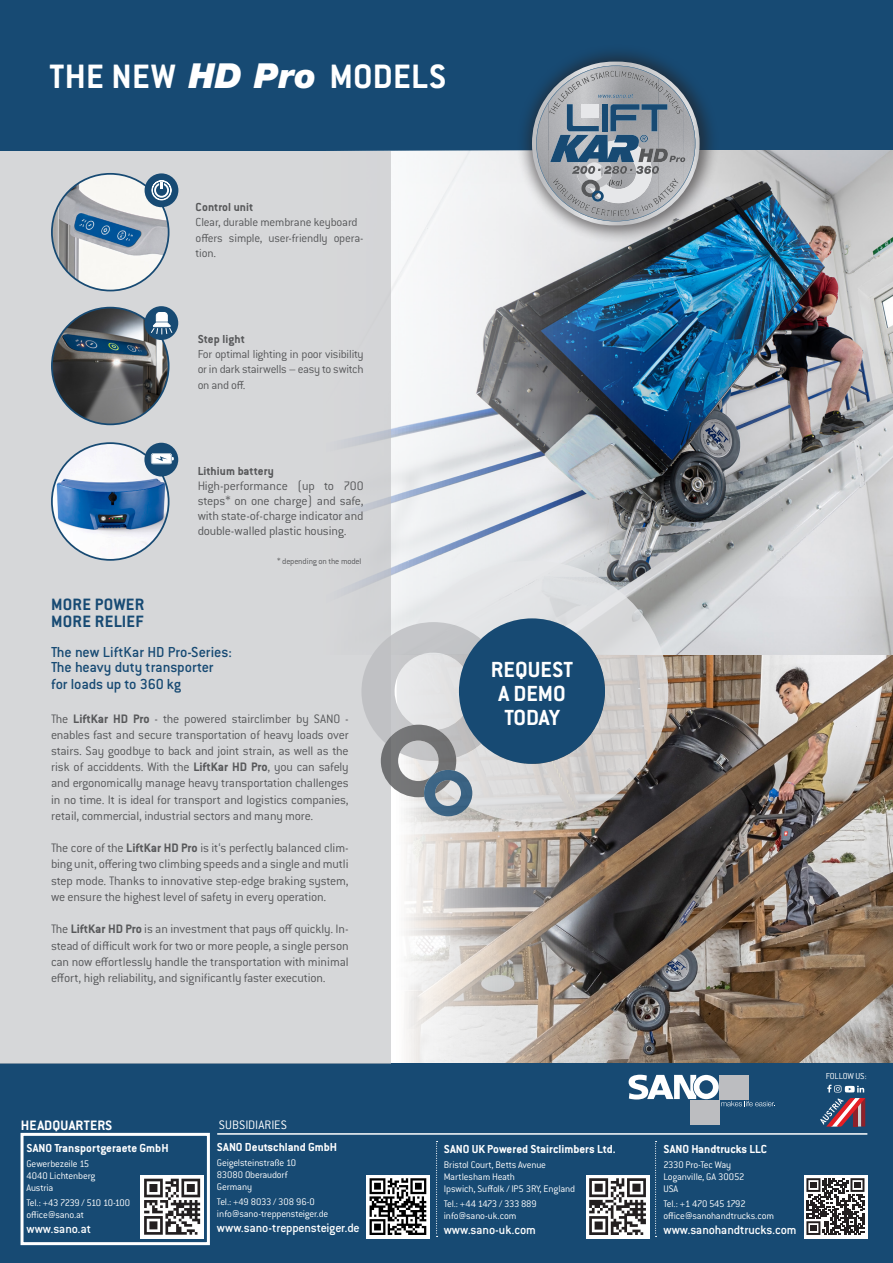
<style>
.page{position:relative;width:893px;height:1263px;background:#fff}
.page>*{position:absolute;margin:0;border:0;box-sizing:border-box;transform-origin:0 0}
.t1{font:700 37.05px "Conduit ITC Pro";letter-spacing:.01em;color:#fff}
.t2{font:700 24px "Conduit ITC Pro";color:#fff}
.t3{font:700 18px "Conduit ITC Pro";letter-spacing:.02em;color:#174a73}
.t4{font:15.9px "Conduit ITC Medium";letter-spacing:-.005em;color:#174a73}
.t5{font:700 15px "Conduit ITC Pro";letter-spacing:.01em;color:#fff}
.t6{font:300 13.5px/16.2px "Conduit ITC Pro";letter-spacing:-.015em;color:#57585a;text-align:justify}
.t7{font:500 13.5px "Conduit ITC Pro";letter-spacing:-.015em;color:#fff}
.t8{font:300 13.5px "Conduit ITC Pro";color:#fff}
.t9{font:300 12.75px/15.3px "Conduit ITC Pro";letter-spacing:-.015em;color:#57585a}
.t10{font:700 12.75px "Conduit ITC Pro";color:#fff}
.t11{font:700 12.75px "Conduit ITC Pro";letter-spacing:.01em;color:#57585a}
.t12{font:300 10.5px "Conduit ITC Pro";letter-spacing:-.015em;color:#fff}
.t13{font:300 10.5px "Conduit ITC Pro";letter-spacing:-.065em;color:#fff}
.t14{font:300 10.5px "Conduit ITC Pro";letter-spacing:-.04em;color:#fff}
.t15{font:300 10.5px "Conduit ITC Pro";letter-spacing:-.045em;color:#fff}
.t16{font:300 9.6px "Conduit ITC Pro";letter-spacing:-.015em;color:#fff}
.t17{font:300 9px "Conduit ITC Pro";letter-spacing:-.015em;color:#57585a}
.s1{font-family:"Helvetica Neue LT Pro";font-weight:900;font-style:italic;font-size:34.5px}
.s2{font-weight:700}
.s3{font-size:9px}
</style>
<div class="page">
<div style="left:0;top:0;width:893px;height:151px;background:#174a73"></div>
<img style="left:404px;top:655px;width:489px;height:408px">
<div style="left:0;top:1063px;width:893px;height:200px;background:#174a73"></div>
<img style="left:391px;top:151px;width:502px;height:504px">
<div style="left:0;top:151px;width:391px;height:912px;background:#d6d7d9"></div>
<img style="left:52px;top:308px;width:117px;height:116px">
<div style="left:51px;top:307px;width:118px;height:118px;border:2px solid #174a73;border-radius:50%"></div>
<div style="left:144px;top:306px;width:34px;height:34px;background:#174a73;border-radius:50%"></div>
<svg style="left:151px;top:312px;width:22px;height:23px"></svg>
<img style="left:52px;top:443px;width:117px;height:117px;border-radius:58px">
<div style="left:51px;top:442px;width:118px;height:119px;border:2px solid #174a73;border-radius:50%"></div>
<div style="left:144px;top:443px;width:34px;height:33px;background:#174a73;border-radius:50%"></div>
<svg style="left:151px;top:453px;width:23px;height:11px"></svg>
<img style="left:52px;top:174px;width:117px;height:117px;border-radius:58px">
<div style="left:51px;top:173px;width:118px;height:118px;border:2px solid #174a73;border-radius:50%"></div>
<div style="left:145px;top:173px;width:33px;height:34px;background:#174a73;border-radius:50%"></div>
<svg style="left:151px;top:180px;width:21px;height:20px"></svg>
<svg style="left:397px;top:561px;width:271px;height:261px;background:#c5c4c4"></svg>
<svg style="left:361px;top:622px;width:145px;height:194px"></svg>
<div style="left:459px;top:618px;width:146px;height:146px;background:#174a73;border-radius:50%"></div>
<svg style="left:820px;top:1098px;width:45px;height:28px"></svg>
<div style="left:140px;top:1175px;width:64px;height:63px;background:#fff"></div>
<svg style="left:144px;top:1179px;width:56px;height:56px"></svg>
<div style="left:21px;top:1133px;width:189px;height:112px;border:3px solid #fff"></div>
<svg style="left:366px;top:1175px;width:64px;height:63px"></svg>
<svg style="left:370px;top:1178px;width:56px;height:57px;background:#727272"></svg>
<div style="left:586px;top:1175px;width:63px;height:63px;background:#fff"></div>
<svg style="left:589px;top:1178px;width:57px;height:57px"></svg>
<svg style="left:436px;top:1141px;width:2px;height:96px"></svg>
<svg style="left:655px;top:1141px;width:2px;height:96px"></svg>
<div style="left:804px;top:1175px;width:63px;height:63px;background:#fff"></div>
<svg style="left:806px;top:1178px;width:58px;height:57px"></svg>
<hr style="left:217px;top:1133px;width:650px;height:2px;background:#fff">
<div style="left:690px;top:1100px;width:30px;height:25px;background:#bcbdc0"></div>
<svg style="left:629px;top:1075px;width:146px;height:31px"></svg>
<svg style="left:827px;top:1085px;width:37px;height:7px"></svg>
<div style="left:516px;top:44px;width:204px;height:199px;background:#231f20;opacity:.6"></div>
<svg style="left:532px;top:62px;width:168px;height:163px;background:#8d98a3"></svg>
<p class="t1" style="left:49px;top:55px;width:398px">THE NEW <span class="s1">HD Pro</span> MODELS</p>
<p class="t11" style="left:196px;top:200px;width:59px">Control unit</p>
<p class="t9" style="left:196px;top:215px;width:164px">Clear, durable membrane keyboard</p>
<p class="t9" style="left:196px;top:230px;width:169px">offers simple, user-friendly opera&shy;tion.</p>
<p class="t11" style="left:198px;top:331px;width:49px">Step light</p>
<p class="t9" style="left:198px;top:347px;width:167px;text-align:justify">For optimal lighting in poor visibility or in dark stairwells – easy to switch on and off.</p>
<p class="t11" style="left:198px;top:464px;width:78px">Lithium battery</p>
<p class="t6" style="left:198px;top:478px;width:167px;line-height:15px">High-performance (up to 700 steps* on one charge) and safe, with state-of-charge indicator and double-walled plastic housing.</p>
<p class="t17" style="left:277px;top:556px;width:86px">* depending on the model</p>
<p class="t3" style="left:51px;top:594px;width:95px">MORE POWER</p>
<p class="t3" style="left:51px;top:611px;width:94px">MORE RELIEF</p>
<p class="t4" style="left:51px;top:642px;width:182px">The new LiftKar HD Pro-Series:</p>
<p class="t4" style="left:51px;top:657px;width:164px">The heavy duty transporter</p>
<p class="t4" style="left:51px;top:674px;width:132px">for loads up to 360 kg</p>
<p class="t6" style="left:51px;top:710px;width:299px">The <span class="s2">LiftKar HD Pro</span> - the powered stairclimber by SANO - enables fast and secure transportation of heavy loads over stairs. Say goodbye to back and joint strain, as well as the risk of acciddents. With the <span class="s2">LiftKar HD Pro</span>, you can safely and ergonomically manage heavy transportation challenges in no time. It is ideal for transport and logistics companies, retail, commercial, industrial sectors and many more.</p>
<p class="t6" style="left:51px;top:840px;width:299px">The core of the <span class="s2">LiftKar HD Pro</span> is it‘s perfectly balanced clim&shy;bing unit, offering two climbing speeds and a single and mutli step mode. Thanks to innovative step-edge braking system, we ensure the highest level of safety in every operation.</p>
<p class="t6" style="left:51px;top:921px;width:299px">The <span class="s2">LiftKar HD Pro</span> is an investment that pays off quickly. In&shy;stead of difficult work for two or more people, a single person can now effortlessly handle the transportation with minimal effort, high reliability, and significantly faster execution.</p>
<p class="t5" style="left:21px;top:1117px;width:93px">HEADQUARTERS</p>
<p class="t10" style="left:26px;top:1140px;width:144px">SANO Transportgeraete GmbH</p>
<p class="t12" style="left:26px;top:1157px;width:64px">Gewerbezeile 15</p>
<p class="t12" style="left:26px;top:1169px;width:70px">4040 Lichtenberg</p>
<p class="t12" style="left:26px;top:1181px;width:28px">Austria</p>
<p class="t13" style="left:26px;top:1196px;width:105px">Tel.: +43 7239 / 510 10-100</p>
<p class="t12" style="left:26px;top:1208px;width:59px">office@sano.at</p>
<p class="t7" style="left:26px;top:1221px;width:66px">www.sano.at</p>
<p class="t8" style="left:219px;top:1118px;width:70px">SUBSIDIARIES</p>
<p class="t10" style="left:217px;top:1139px;width:122px">SANO Deutschland GmbH</p>
<p class="t12" style="left:217px;top:1157px;width:81px">Geigelsteinstraße 10</p>
<p class="t12" style="left:217px;top:1169px;width:72px">83080 Oberaudorf</p>
<p class="t12" style="left:217px;top:1181px;width:37px">Germany</p>
<p class="t12" style="left:217px;top:1196px;width:100px">Tel.: +49 8033 / 308 96-0</p>
<p class="t12" style="left:217px;top:1208px;width:113px">info@sano-treppensteiger.de</p>
<p class="t7" style="left:217px;top:1220px;width:144px">www.sano-treppensteiger.de</p>
<p class="t2" style="left:491px;top:656px;width:84px">REQUEST</p>
<p class="t2" style="left:499px;top:680px;width:69px">A DEMO</p>
<p class="t2" style="left:504px;top:704px;width:57px">TODAY</p>
<p class="t10" style="left:444px;top:1142px;width:174px">SANO UK Powered Stairclimbers Ltd.</p>
<p class="t12" style="left:444px;top:1159px;width:104px">Bristol Court, Betts Avenue</p>
<p class="t12" style="left:444px;top:1171px;width:73px">Martlesham Heath</p>
<p class="t12" style="left:444px;top:1183px;width:133px">Ipswich, Suffolk / IP5 3RY, England</p>
<p class="t14" style="left:444px;top:1198px;width:94px">Tel.: +44 1473 / 333 889</p>
<p class="t12" style="left:444px;top:1210px;width:74px">info@sano-uk.com</p>
<p class="t7" style="left:444px;top:1222px;width:93px">www.sano-uk.com</p>
<p class="t10" style="left:663px;top:1142px;width:105px">SANO Handtrucks LLC</p>
<p class="t12" style="left:663px;top:1159px;width:69px">2330 Pro-Tec Way</p>
<p class="t12" style="left:663px;top:1171px;width:82px">Loganville, GA 30052</p>
<p class="t12" style="left:663px;top:1183px;width:16px">USA</p>
<p class="t15" style="left:663px;top:1198px;width:84px">Tel.: +1 470 545 1792</p>
<p class="t12" style="left:663px;top:1210px;width:112px">office@sanohandtrucks.com</p>
<p class="t7" style="left:663px;top:1222px;width:135px">www.sanohandtrucks.com</p>
<p class="t16" style="left:826px;top:1071px;width:42px">FOLLOW US<span class="s3">:</span></p>
</div>
